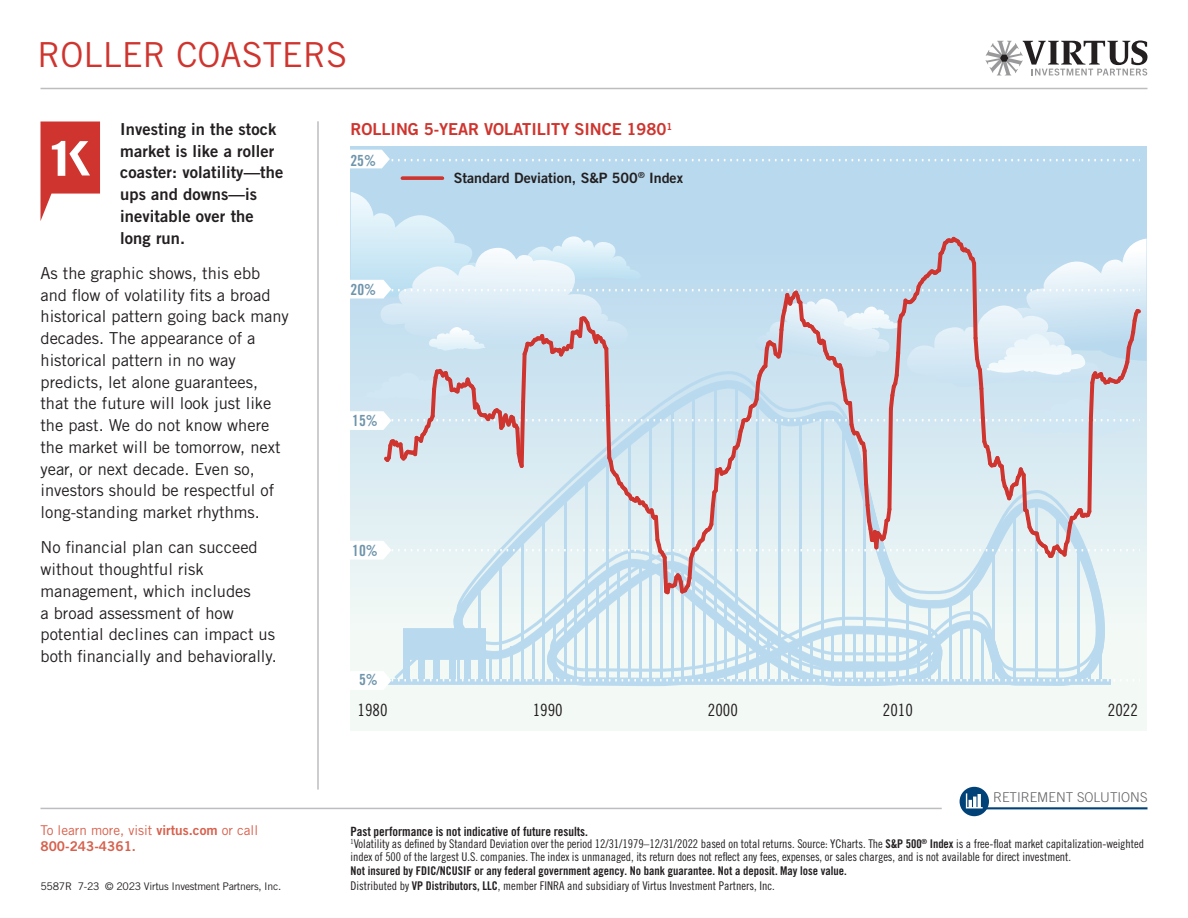
<style>
.page{position:relative;width:1188px;height:918px;background:#fff}
.page>*{position:absolute;margin:0;border:0;box-sizing:border-box;transform-origin:0 0}
.t1{font:34.5px "Trade Gothic LT Std";color:#cf342e}
.t2{font:16.95px "Trade Gothic LT Pro Cn 18";color:#231f20}
.Body_Copy{font:16.5px/21.8px "Trade Gothic LT Std";color:#231f20}
.Body_Copy-2{font:16.5px/21.8px "Trade Gothic LT Std Bd 2";letter-spacing:.005em;color:#231f20}
.t3{font:16.5px "Trade Gothic LT Std Bd 2";letter-spacing:-.005em;color:#cf342e}
.t4{font:15.3px "Trade Gothic LT Pro Bd Cn 20";color:#6e94ab}
.t5{font:14.25px "Trade Gothic LT Std Bd 2";color:#231f20}
.t6{font:13.5px/16.2px "Trade Gothic LT Std";color:#d8604c}
.t7{font:300 13.5px "Trade Gothic LT Std";color:#636366}
.Footnotes{font:12.75px "Trade Gothic LT Pro Bd Cn 20";letter-spacing:-.005em;color:#231f20}
.Footnotes-2{font:12px/12.8px "Trade Gothic LT Pro Cn 18";letter-spacing:-.005em;color:#231f20}
.Footnotes-3{font:12px "Trade Gothic LT Pro Bd Cn 20";color:#231f20}
.t8{font:10.5px "Trade Gothic LT Std";letter-spacing:-.025em;color:#231f20}
.s1{font-family:"Trade Gothic LT Std Bd 2"}
.s2{font-family:"Trade Gothic LT Pro Bd Cn 20"}
</style>
<div class="page">
<svg style="left:40px;top:122px;width:60px;height:99px"></svg>
<hr style="left:317px;top:121px;width:2px;height:669px;background:#bcbdc0">
<svg style="left:351px;top:147px;width:796px;height:583px"></svg>
<svg style="left:457px;top:598px;width:645px;height:42px;fill:#f0f8f5"></svg>
<div style="left:403px;top:628px;width:83px;height:30px;background:#b8d9ee"></div>
<hr style="left:1099px;top:633px;width:3px;height:48px;background:#b8d9ee">
<hr style="left:1078px;top:546px;width:2px;height:135px;background:#b8d9ee">
<hr style="left:1056px;top:514px;width:3px;height:167px;background:#b8d9ee">
<hr style="left:1035px;top:503px;width:3px;height:178px;background:#b8d9ee">
<hr style="left:1013px;top:513px;width:3px;height:168px;background:#b8d9ee">
<hr style="left:992px;top:548px;width:3px;height:133px;background:#b8d9ee">
<hr style="left:971px;top:585px;width:2px;height:96px;background:#b8d9ee">
<hr style="left:949px;top:602px;width:3px;height:79px;background:#b8d9ee">
<hr style="left:928px;top:604px;width:2px;height:77px;background:#b8d9ee">
<hr style="left:906px;top:600px;width:3px;height:81px;background:#b8d9ee">
<hr style="left:885px;top:568px;width:3px;height:113px;background:#b8d9ee">
<hr style="left:864px;top:489px;width:2px;height:192px;background:#b8d9ee">
<hr style="left:842px;top:425px;width:3px;height:256px;background:#b8d9ee">
<hr style="left:821px;top:415px;width:2px;height:266px;background:#b8d9ee">
<hr style="left:799px;top:421px;width:3px;height:260px;background:#b8d9ee">
<hr style="left:778px;top:419px;width:3px;height:262px;background:#b8d9ee">
<hr style="left:756px;top:400px;width:3px;height:281px;background:#b8d9ee">
<hr style="left:735px;top:385px;width:3px;height:296px;background:#b8d9ee">
<hr style="left:714px;top:386px;width:2px;height:295px;background:#b8d9ee">
<hr style="left:692px;top:395px;width:3px;height:286px;background:#b8d9ee">
<hr style="left:671px;top:408px;width:3px;height:273px;background:#b8d9ee">
<hr style="left:649px;top:423px;width:3px;height:258px;background:#b8d9ee">
<hr style="left:628px;top:440px;width:3px;height:241px;background:#b8d9ee">
<hr style="left:607px;top:458px;width:2px;height:223px;background:#b8d9ee">
<hr style="left:585px;top:477px;width:3px;height:204px;background:#b8d9ee">
<hr style="left:564px;top:497px;width:3px;height:184px;background:#b8d9ee">
<hr style="left:542px;top:518px;width:3px;height:163px;background:#b8d9ee">
<hr style="left:521px;top:539px;width:3px;height:142px;background:#b8d9ee">
<hr style="left:500px;top:561px;width:2px;height:120px;background:#b8d9ee">
<hr style="left:478px;top:585px;width:3px;height:96px;background:#b8d9ee">
<hr style="left:532px;top:638px;width:2px;height:43px;background:#b8d9ee">
<hr style="left:553px;top:620px;width:3px;height:61px;background:#b8d9ee">
<hr style="left:574px;top:600px;width:3px;height:81px;background:#b8d9ee">
<hr style="left:596px;top:581px;width:3px;height:100px;background:#b8d9ee">
<hr style="left:617px;top:567px;width:3px;height:114px;background:#b8d9ee">
<hr style="left:639px;top:563px;width:2px;height:118px;background:#b8d9ee">
<hr style="left:660px;top:572px;width:3px;height:109px;background:#b8d9ee">
<hr style="left:682px;top:568px;width:2px;height:113px;background:#b8d9ee">
<hr style="left:703px;top:581px;width:3px;height:100px;background:#b8d9ee">
<hr style="left:724px;top:600px;width:3px;height:81px;background:#b8d9ee">
<hr style="left:746px;top:616px;width:2px;height:65px;background:#b8d9ee">
<hr style="left:767px;top:634px;width:3px;height:47px;background:#b8d9ee">
<hr style="left:810px;top:637px;width:3px;height:44px;background:#b8d9ee">
<hr style="left:831px;top:631px;width:3px;height:50px;background:#b8d9ee">
<hr style="left:853px;top:630px;width:3px;height:51px;background:#b8d9ee">
<hr style="left:874px;top:630px;width:3px;height:51px;background:#b8d9ee">
<hr style="left:896px;top:632px;width:2px;height:49px;background:#b8d9ee">
<hr style="left:917px;top:636px;width:3px;height:45px;background:#b8d9ee">
<hr style="left:960px;top:625px;width:3px;height:56px;background:#b8d9ee">
<hr style="left:981px;top:628px;width:3px;height:53px;background:#b8d9ee">
<svg style="left:350px;top:640px;width:790px;height:50px"></svg>
<svg style="left:351px;top:150px;width:789px;height:18px;background:#bddbef"></svg>
<svg style="left:350px;top:192px;width:797px;height:406px;background:#d0e0eb"></svg>
<hr style="left:402px;top:177px;width:41px;height:3px;background:#cf342e">
<svg style="left:986px;top:40px;width:162px;height:36px"></svg>
<hr style="left:40px;top:88px;width:1108px;height:1px;background:#bcbdc0">
<hr style="left:40px;top:808px;width:902px;height:1px;background:#bcbdc0">
<div style="left:960px;top:787px;width:29px;height:29px;background:#004178;border-radius:50%"></div>
<svg style="left:966px;top:793px;width:182px;height:16px"></svg>
<p class="t1" style="left:38px;top:34px;width:311px">ROLLER COASTERS</p>
<p class="Body_Copy-2" style="left:120px;top:118px;width:165px">Investing in the stock market is like a roller coaster: volatility—the ups and downs—is inevitable over the long run.</p>
<p class="Body_Copy" style="left:40px;top:262px;width:250px">As the graphic shows, this ebb and flow of volatility fits a broad historical pattern going back many decades. The appearance of a historical pattern in no way predicts, let alone guarantees, that the future will look just like the past. We do not know where the market will be tomorrow, next year, or next decade. Even so, investors should be respectful of long-standing market rhythms.</p>
<p class="Body_Copy" style="left:40px;top:536px;width:238px">No financial plan can succeed without thoughtful risk management, which includes<br>a broad assessment of how potential declines can impact us both financially and behaviorally.</p>
<p class="t6" style="left:40px;top:822px;width:219px">To learn more, visit <span class="s1">virtus.com</span> or call<br><span class="s1">800-243-4361.</span></p>
<p class="t3" style="left:351px;top:119px;width:323px">ROLLING 5-YEAR VOLATILITY SINCE 1980<sup>1</sup></p>
<p class="t4" style="left:350px;top:151px;width:27px">25%</p>
<p class="t4" style="left:351px;top:280px;width:27px">20%</p>
<p class="t4" style="left:352px;top:411px;width:27px">15%</p>
<p class="t4" style="left:352px;top:541px;width:27px">10%</p>
<p class="t4" style="left:359px;top:670px;width:20px">5%</p>
<p class="t5" style="left:454px;top:169px;width:231px">Standard Deviation, S&amp;P 500<sup>®</sup> Index</p>
<p class="t2" style="left:358px;top:699px;width:31px">1980</p>
<p class="t2" style="left:533px;top:699px;width:31px">1990</p>
<p class="t2" style="left:708px;top:699px;width:31px">2000</p>
<p class="t2" style="left:883px;top:699px;width:31px">2010</p>
<p class="t2" style="left:1108px;top:699px;width:31px">2022</p>
<p class="t7" style="left:993px;top:790px;width:156px">RETIREMENT SOLUTIONS</p>
<p class="Footnotes" style="left:351px;top:823px;width:239px">Past performance is not indicative of future results.</p>
<p class="Footnotes-2" style="left:351px;top:837px;width:795px"><sup>1</sup>Volatility as defined by Standard Deviation over the period 12/31/1979–12/31/2022 based on total returns. Source: YCharts. The <span class="s2">S&amp;P 500</span><sup>®</sup> <span class="s2">Index</span> is a free-float market capitalization-weighted index of 500 of the largest U.S. companies. The index is unmanaged, its return does not reflect any fees, expenses, or sales charges, and is not available for direct investment.</p>
<p class="Footnotes-3" style="left:351px;top:864px;width:498px">Not insured by FDIC/NCUSIF or any federal government agency. No bank guarantee. Not a deposit. May lose value.</p>
<p class="t8" style="left:40px;top:880px;width:242px">5587R 7-23 © 2023 Virtus Investment Partners, Inc.</p>
<p class="Footnotes-2" style="left:351px;top:879px;width:426px">Distributed by <span class="s2">VP Distributors, LLC</span>, member FINRA and subsidiary of Virtus Investment Partners, Inc.</p>
</div>
